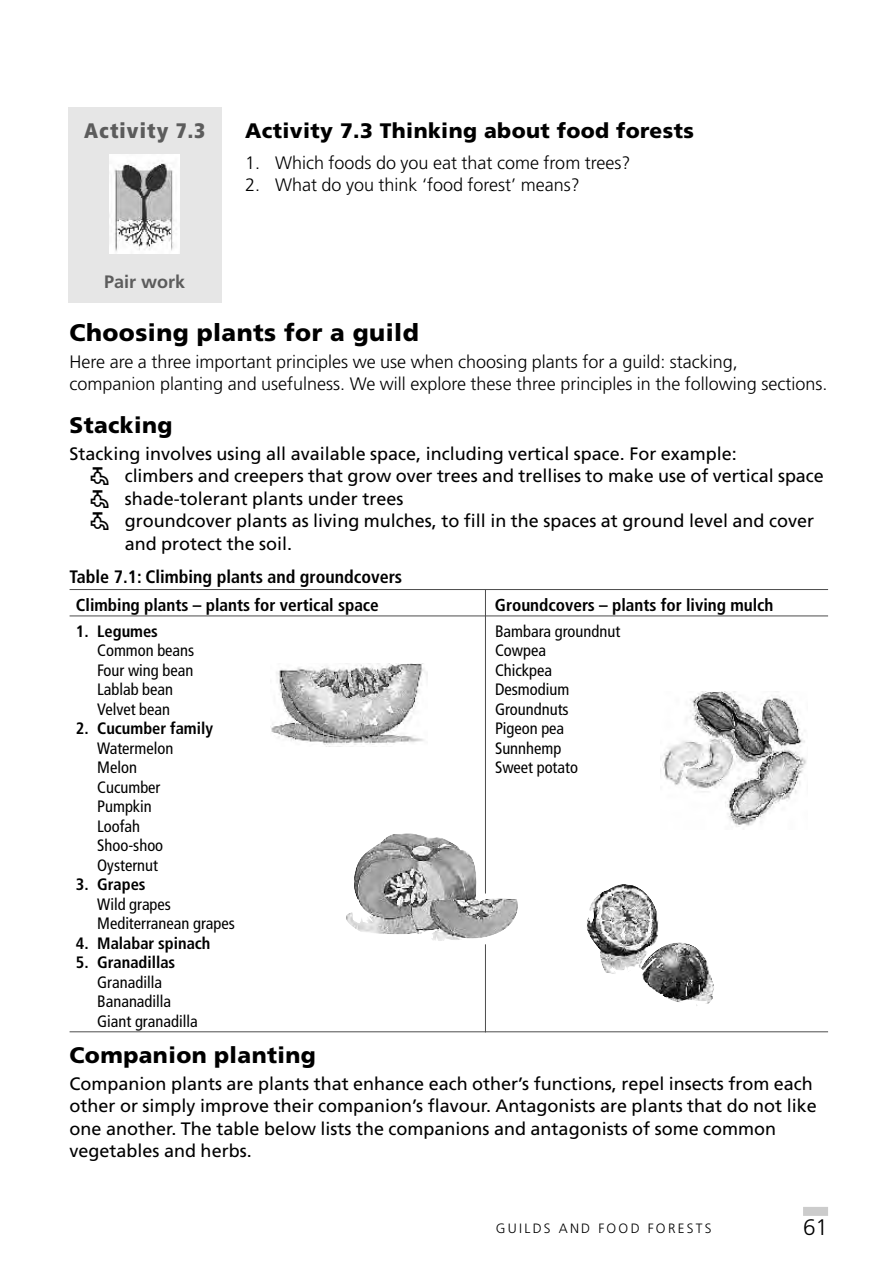
<style>
.page{position:relative;width:893px;height:1263px;background:#fff}
.page>*{position:absolute;margin:0;border:0;box-sizing:border-box;transform-origin:0 0}
.t1{font:900 24px "Frutiger";letter-spacing:.02em;color:#000}
.t2{font:900 22.5px "Frutiger";letter-spacing:.02em;color:#000}
.t3{font:300 22.5px "Frutiger";color:#000}
.t4{font:900 21px "Frutiger";letter-spacing:.02em;color:#000}
.t5{font:900 condensed 21px "Frutiger";letter-spacing:.05em;color:#5c5c5c}
.t6{font:18px/22.5px "Frutiger";color:#000}
.t7{font:300 18px/22.5px "Frutiger";color:#000}
.t8{font:700 condensed 18px "Frutiger";color:#000}
.t9{font:700 18px "Frutiger";color:#5c5c5c}
.t10{font:700 condensed 17.25px "Frutiger";color:#000}
.t11{font:condensed 16.5px/19.5px "Frutiger";color:#000}
.t12{font:700 condensed 16.5px "Frutiger";color:#000}
.t13{font:300 13.5px "Frutiger";letter-spacing:.165em;color:#000}
.s1{font-family:"Communications P03";font-size:21px}
</style>
<div class="page">
<div style="left:803px;top:1207px;width:25px;height:9px;background:#ccc"></div>
<div style="left:68px;top:108px;width:153px;height:195px;background:#e6e6e6"></div>
<img style="left:110px;top:155px;width:69px;height:99px">
<hr style="left:70px;top:589px;width:758px;height:1px;background:#4d4d4d">
<hr style="left:70px;top:615px;width:758px;height:1px;background:#4d4d4d">
<hr style="left:70px;top:1031px;width:758px;height:1px;background:#4d4d4d">
<hr style="left:485px;top:590px;width:1px;height:304px;background:#4d4d4d">
<hr style="left:485px;top:944px;width:1px;height:88px;background:#4d4d4d">
<img style="left:270px;top:663px;width:157px;height:82px">
<img style="left:346px;top:833px;width:172px;height:108px">
<img style="left:660px;top:691px;width:147px;height:136px">
<img style="left:587px;top:884px;width:127px;height:122px">
<p class="t5" style="left:84px;top:122px;width:123px">Activity 7.3</p>
<p class="t9" style="left:104px;top:274px;width:82px">Pair work</p>
<p class="t4" style="left:245px;top:122px;width:450px">Activity 7.3 Thinking about food forests</p>
<p class="t7" style="left:245px;top:153px;width:387px">1. Which foods do you eat that come from trees?</p>
<p class="t7" style="left:245px;top:175px;width:336px">2. What do you think ‘food forest’ means?</p>
<h1 class="t1" style="left:70px;top:323px;width:350px">Choosing plants for a guild</h1>
<p class="t7" style="left:70px;top:352px;width:759px">Here are a three important principles we use when choosing plants for a guild: stacking, companion planting and usefulness. We will explore these three principles in the following sections.</p>
<p class="t2" style="left:70px;top:416px;width:104px">Stacking</p>
<p class="t6" style="left:70px;top:444px;width:669px">Stacking involves using all available space, including vertical space. For example:</p>
<p class="t6" style="left:91px;top:466px;width:734px"><span class="s1">=</span> climbers and creepers that grow over trees and trellises to make use of vertical space</p>
<p class="t6" style="left:91px;top:489px;width:314px"><span class="s1">=</span> shade-tolerant plants under trees</p>
<p class="t6" style="left:91px;top:511px;width:724px"><span class="s1">=</span> groundcover plants as living mulches, to fill in the spaces at ground level and cover</p>
<p class="t6" style="left:125px;top:534px;width:169px">and protect the soil.</p>
<p class="t8" style="left:70px;top:569px;width:334px">Table 7.1: Climbing plants and groundcovers</p>
<p class="t10" style="left:76px;top:598px;width:304px">Climbing plants – plants for vertical space</p>
<p class="t10" style="left:495px;top:598px;width:280px">Groundcovers – plants for living mulch</p>
<p class="t12" style="left:76px;top:624px;width:84px">1. Legumes</p>
<p class="t11" style="left:495px;top:623px;width:127px">Bambara groundnut</p>
<p class="t11" style="left:97px;top:642px;width:99px">Common beans</p>
<p class="t11" style="left:495px;top:642px;width:53px">Cowpea</p>
<p class="t11" style="left:97px;top:662px;width:98px">Four wing bean</p>
<p class="t11" style="left:495px;top:662px;width:59px">Chickpea</p>
<p class="t11" style="left:97px;top:681px;width:77px">Lablab bean</p>
<p class="t11" style="left:495px;top:681px;width:76px">Desmodium</p>
<p class="t11" style="left:97px;top:701px;width:74px">Velvet bean</p>
<p class="t11" style="left:495px;top:701px;width:75px">Groundnuts</p>
<p class="t12" style="left:76px;top:722px;width:138px">2. Cucumber family</p>
<p class="t11" style="left:495px;top:720px;width:71px">Pigeon pea</p>
<p class="t11" style="left:97px;top:740px;width:78px">Watermelon</p>
<p class="t11" style="left:495px;top:740px;width:68px">Sunnhemp</p>
<p class="t11" style="left:97px;top:759px;width:41px">Melon</p>
<p class="t11" style="left:495px;top:759px;width:84px">Sweet potato</p>
<p class="t11" style="left:97px;top:779px;width:68px">Cucumber<br>Pumpkin<br>Loofah<br>Shoo-shoo<br>Oysternut</p>
<p class="t12" style="left:76px;top:878px;width:71px">3. Grapes</p>
<p class="t11" style="left:97px;top:896px;width:139px">Wild grapes<br>Mediterranean grapes</p>
<p class="t12" style="left:76px;top:936px;width:136px">4. Malabar spinach</p>
<p class="t12" style="left:76px;top:956px;width:101px">5. Granadillas</p>
<p class="t11" style="left:97px;top:974px;width:102px">Granadilla<br>Bananadilla<br>Giant granadilla</p>
<p class="t2" style="left:70px;top:1046px;width:248px">Companion planting</p>
<p class="t6" style="left:70px;top:1074px;width:748px">Companion plants are plants that enhance each other’s functions, repel insects from each other or simply improve their companion’s flavour. Antagonists are plants that do not like one another. The table below lists the companions and antagonists of some common vegetables and herbs.</p>
<p class="t13" style="left:496px;top:1223px;width:217px">GUILDS AND FOOD FORESTS</p>
<p class="t3" style="left:803px;top:1218px;width:27px">61</p>
</div>
